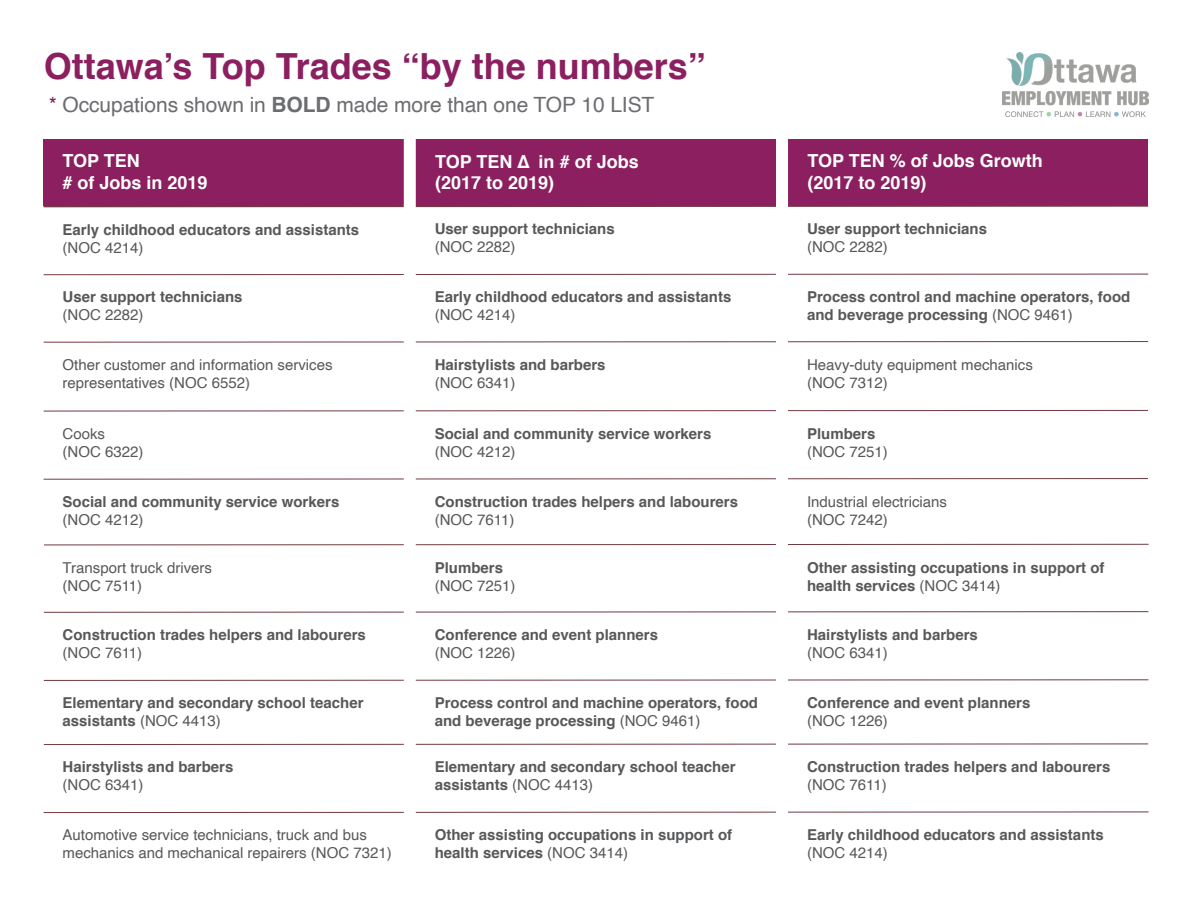
<style>
.page{position:relative;width:1188px;height:918px;background:#fff}
.page>*{position:absolute;margin:0;border:0;box-sizing:border-box;transform-origin:0 0}
.t1{font:700 36px "Helvetica";color:#8b1f60}
.t2{font:21px "Helvetica";letter-spacing:-.005em;color:#6c6d70}
.t3{font:700 18px/21.6px "Helvetica";color:#fff}
.t4{font:700 15px/18px "Helvetica";color:#57585a}
.t5{font:15px/18px "Helvetica";color:#57585a}
.s1{color:#8b1f60}
.s2{font-weight:700}
.s3{font-weight:400}
</style>
<div class="page">
<div style="left:44px;top:139px;width:1104px;height:67px;background:#8b1f60"></div>
<img style="left:1003px;top:52px;width:145px;height:65px">
<svg style="left:43px;top:273px;width:1106px;height:2px"></svg>
<svg style="left:43px;top:410px;width:1105px;height:2px;background:#b79ca0"></svg>
<svg style="left:43px;top:478px;width:1105px;height:2px;background:#b79b9f"></svg>
<svg style="left:43px;top:341px;width:1106px;height:2px;background:#b79b9f"></svg>
<svg style="left:43px;top:611px;width:1106px;height:2px;background:#b79b9f"></svg>
<svg style="left:43px;top:679px;width:1106px;height:2px;background:#b79b9f"></svg>
<svg style="left:44px;top:544px;width:1105px;height:2px"></svg>
<svg style="left:43px;top:811px;width:1106px;height:2px;background:#b79ca0"></svg>
<svg style="left:43px;top:743px;width:1106px;height:2px;background:#b79ca0"></svg>
<svg style="left:43px;top:204px;width:1106px;height:4px"></svg>
<div style="left:404px;top:139px;width:12px;height:779px;background:#fff"></div>
<div style="left:776px;top:139px;width:12px;height:779px;background:#fff"></div>
<p class="t1" style="left:44px;top:38px;width:664px">Ottawa’s Top Trades “by the numbers”</p>
<p class="t2" style="left:49px;top:89px;width:607px"><span class="s1">*</span> Occupations shown in <span class="s2">BOLD</span> made more than one TOP 10 LIST</p>
<p class="t3" style="left:63px;top:150px;width:79px">TOP TEN</p>
<p class="t3" style="left:63px;top:172px;width:147px"># of Jobs in 2019</p>
<p class="t3" style="left:435px;top:151px;width:205px">TOP TEN ∆ in # of Jobs</p>
<p class="t3" style="left:435px;top:172px;width:121px">(2017 to 2019)</p>
<p class="t4" style="left:63px;top:221px;width:298px">Early childhood educators and assistants</p>
<p class="t5" style="left:63px;top:239px;width:82px">(NOC 4214)</p>
<p class="t4" style="left:63px;top:288px;width:182px">User support technicians</p>
<p class="t5" style="left:63px;top:306px;width:82px">(NOC 2282)</p>
<p class="t5" style="left:63px;top:356px;width:272px">Other customer and information services</p>
<p class="t5" style="left:63px;top:374px;width:189px">representatives (NOC 6552)</p>
<p class="t5" style="left:63px;top:425px;width:44px">Cooks</p>
<p class="t5" style="left:63px;top:443px;width:82px">(NOC 6322)</p>
<p class="t4" style="left:63px;top:492px;width:278px">Social and community service workers</p>
<p class="t5" style="left:63px;top:511px;width:82px">(NOC 4212)</p>
<p class="t5" style="left:63px;top:559px;width:151px">Transport truck drivers</p>
<p class="t5" style="left:63px;top:577px;width:81px">(NOC 7511)</p>
<p class="t4" style="left:63px;top:626px;width:305px">Construction trades helpers and labourers</p>
<p class="t5" style="left:63px;top:644px;width:81px">(NOC 7611)</p>
<p class="t4" style="left:63px;top:694px;width:302px">Elementary and secondary school teacher</p>
<p class="t4" style="left:63px;top:712px;width:160px">assistants <span class="s3">(NOC 4413)</span></p>
<p class="t4" style="left:63px;top:758px;width:172px">Hairstylists and barbers</p>
<p class="t5" style="left:63px;top:776px;width:82px">(NOC 6341)</p>
<p class="t5" style="left:63px;top:826px;width:331px">Automotive service technicians, truck and bus mechanics and mechanical repairers (NOC 7321)</p>
<p class="t4" style="left:435px;top:220px;width:182px">User support technicians</p>
<p class="t5" style="left:435px;top:239px;width:82px">(NOC 2282)</p>
<p class="t4" style="left:435px;top:288px;width:298px">Early childhood educators and assistants</p>
<p class="t5" style="left:435px;top:306px;width:82px">(NOC 4214)</p>
<p class="t4" style="left:435px;top:356px;width:172px">Hairstylists and barbers</p>
<p class="t5" style="left:435px;top:374px;width:82px">(NOC 6341)</p>
<p class="t4" style="left:435px;top:425px;width:278px">Social and community service workers</p>
<p class="t5" style="left:435px;top:443px;width:82px">(NOC 4212)</p>
<p class="t4" style="left:435px;top:492px;width:305px">Construction trades helpers and labourers</p>
<p class="t5" style="left:435px;top:511px;width:81px">(NOC 7611)</p>
<p class="t4" style="left:435px;top:559px;width:70px">Plumbers</p>
<p class="t5" style="left:435px;top:577px;width:82px">(NOC 7251)</p>
<p class="t4" style="left:435px;top:626px;width:225px">Conference and event planners</p>
<p class="t5" style="left:435px;top:644px;width:82px">(NOC 1226)</p>
<p class="t4" style="left:435px;top:694px;width:325px">Process control and machine operators, food and beverage processing <span class="s3">(NOC 9461)</span></p>
<p class="t4" style="left:435px;top:758px;width:302px">Elementary and secondary school teacher</p>
<p class="t4" style="left:435px;top:776px;width:160px">assistants <span class="s3">(NOC 4413)</span></p>
<p class="t4" style="left:435px;top:826px;width:299px">Other assisting occupations in support of health services <span class="s3">(NOC 3414)</span></p>
<p class="t3" style="left:808px;top:150px;width:237px">TOP TEN % of Jobs Growth (2017 to 2019)</p>
<p class="t4" style="left:807px;top:220px;width:182px">User support technicians</p>
<p class="t5" style="left:807px;top:239px;width:82px">(NOC 2282)</p>
<p class="t4" style="left:807px;top:288px;width:325px">Process control and machine operators, food and beverage processing <span class="s3">(NOC 9461)</span></p>
<p class="t5" style="left:807px;top:356px;width:227px">Heavy-duty equipment mechanics</p>
<p class="t5" style="left:807px;top:374px;width:82px">(NOC 7312)</p>
<p class="t4" style="left:807px;top:425px;width:70px">Plumbers</p>
<p class="t5" style="left:807px;top:443px;width:82px">(NOC 7251)</p>
<p class="t5" style="left:807px;top:493px;width:142px">Industrial electricians</p>
<p class="t5" style="left:807px;top:511px;width:82px">(NOC 7242)</p>
<p class="t4" style="left:807px;top:559px;width:299px">Other assisting occupations in support of health services <span class="s3">(NOC 3414)</span></p>
<p class="t4" style="left:807px;top:626px;width:172px">Hairstylists and barbers</p>
<p class="t5" style="left:807px;top:644px;width:82px">(NOC 6341)</p>
<p class="t4" style="left:807px;top:694px;width:225px">Conference and event planners</p>
<p class="t5" style="left:807px;top:712px;width:82px">(NOC 1226)</p>
<p class="t4" style="left:807px;top:758px;width:305px">Construction trades helpers and labourers</p>
<p class="t5" style="left:807px;top:776px;width:81px">(NOC 7611)</p>
<p class="t4" style="left:807px;top:826px;width:298px">Early childhood educators and assistants</p>
<p class="t5" style="left:807px;top:844px;width:82px">(NOC 4214)</p>
</div>
